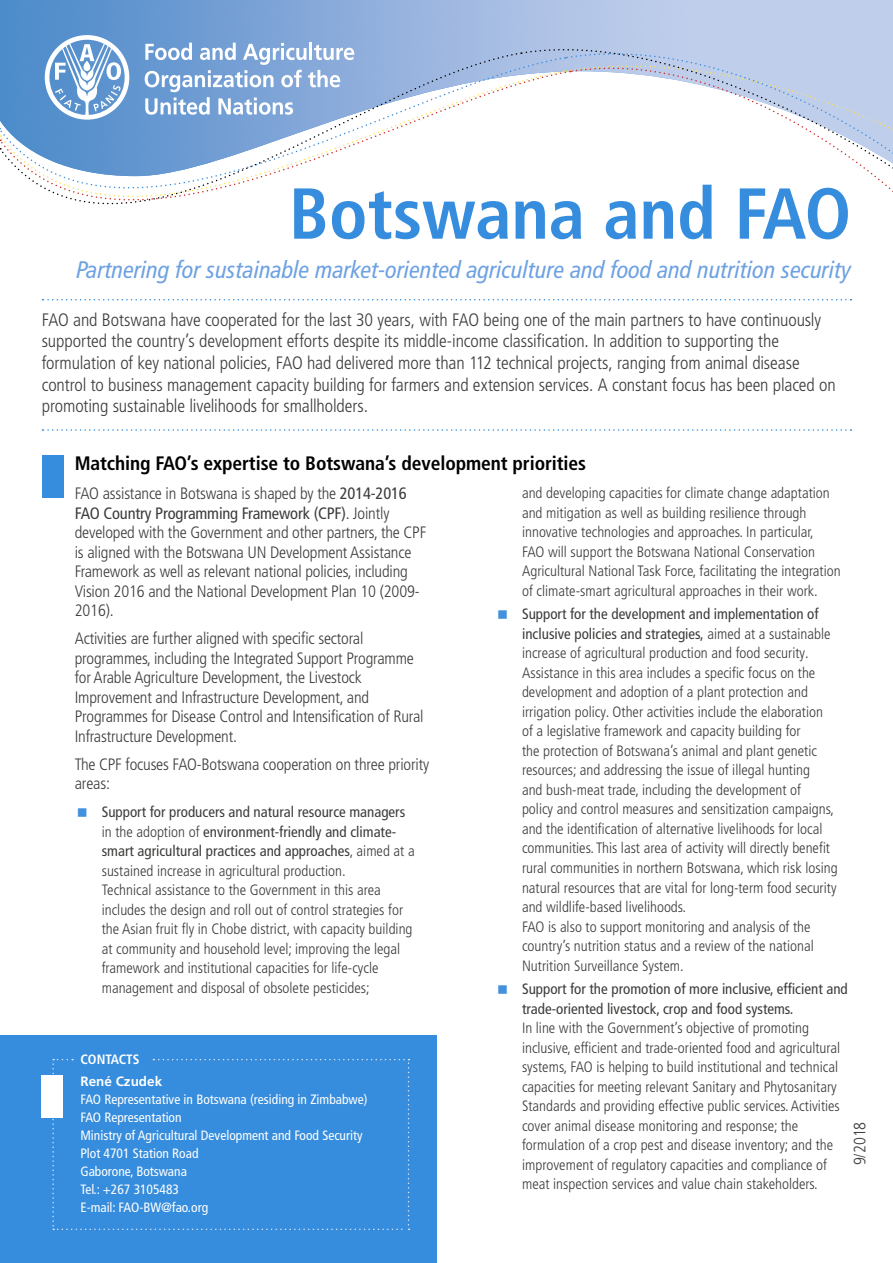
<style>
.page{position:relative;width:893px;height:1263px;background:#fff}
.page>*{position:absolute;margin:0;border:0;box-sizing:border-box;transform-origin:0 0}
.t1{font:700 condensed 72px "Frutiger LT Pro";color:#368ddd}
.t2{font:italic condensed 24px "Frutiger LT Pro";color:#6da1e2}
.t3{font:700 condensed 19.5px "Frutiger LT Pro";letter-spacing:-.005em;color:#000}
.t4{font:300 condensed 18px/21.6px "Frutiger LT Pro";letter-spacing:-.005em;color:#3c3c3b}
.t5{font:300 condensed 16.5px/19.5px "Frutiger LT Pro";letter-spacing:-.01em;color:#3c3c3b}
.t6{font:300 condensed 15px/19.5px "Frutiger LT Pro";color:#3c3c3b}
.t7{font:condensed 15px/19.5px "Frutiger LT Pro";color:#3c3c3b}
.t8{font:condensed 13.5px/18px "Frutiger LT Pro";color:#fff}
.t9{font:700 13.5px "Frutiger LT Pro";color:#fff}
.t10{font:700 condensed 13.5px "Frutiger LT Pro";color:#fff}
.s1{font-weight:400}
</style>
<div class="page">
<img style="left:0;top:0;width:893px;height:164px">
<svg style="left:145px;top:43px;width:209px;height:9px"></svg>
<svg style="left:45px;top:35px;width:84px;height:17px"></svg>
<svg style="left:520px;top:299px;width:331px;height:1px"></svg>
<svg style="left:43px;top:429px;width:808px;height:2px"></svg>
<div style="left:0;top:1035px;width:437px;height:228px;background:#368ddd"></div>
<svg style="left:52px;top:1059px;width:358px;height:171px"></svg>
<div style="left:42px;top:1075px;width:21px;height:43px;background:#fff"></div>
<svg style="left:521px;top:29px;width:370px;height:135px;background:#b6c7e7"></svg>
<svg style="left:0;top:52px;width:518px;height:249px"></svg>
<svg style="left:570px;top:154px;width:322px;height:35px"></svg>
<svg style="left:0;top:71px;width:567px;height:223px"></svg>
<svg style="left:0;top:57px;width:562px;height:225px"></svg>
<svg style="left:563px;top:34px;width:330px;height:120px"></svg>
<div style="left:42px;top:455px;width:21px;height:42px;background:#368ddd"></div>
<h1 class="t1" style="left:289px;top:171px;width:564px">Botswana and FAO</h1>
<h2 class="t2" style="left:76px;top:255px;width:776px">Partnering for sustainable market-oriented agriculture and food and nutrition security</h2>
<p class="t4" style="left:42px;top:309px;width:795px">FAO and Botswana have cooperated for the last 30 years, with FAO being one of the main partners to have continuously supported the country’s development efforts despite its middle-income classification. In addition to supporting the formulation of key national policies, FAO had delivered more than 112 technical projects, ranging from animal disease control to business management capacity building for farmers and extension services. A constant focus has been placed on promoting sustainable livelihoods for smallholders.</p>
<h3 class="t3" style="left:75px;top:451px;width:513px">Matching FAO’s expertise to Botswana’s development priorities</h3>
<p class="t5" style="left:75px;top:484px;width:353px">FAO assistance in Botswana is shaped by the <span class="s1">2014-2016<br>FAO Country Programming Framework (CPF)</span>. Jointly developed with the Government and other partners, the CPF is aligned with the Botswana UN Development Assistance Framework as well as relevant national policies, including Vision 2016 and the National Development Plan 10 (2009- 2016).</p>
<p class="t5" style="left:75px;top:629px;width:350px">Activities are further aligned with specific sectoral programmes, including the Integrated Support Programme for Arable Agriculture Development, the Livestock Improvement and Infrastructure Development, and Programmes for Disease Control and Intensification of Rural Infrastructure Development.</p>
<p class="t5" style="left:75px;top:755px;width:356px">The CPF focuses FAO-Botswana cooperation on three priority areas:</p>
<p class="t6" style="left:102px;top:803px;width:314px"><span class="s1">Support for producers and natural resource managers </span>in the adoption of <span class="s1">environment-friendly and climate&shy;smart agricultural practices and approaches</span>, aimed at a sustained increase in agricultural production.<br>Technical assistance to the Government in this area includes the design and roll out of control strategies for the Asian fruit fly in Chobe district, with capacity building at community and household level; improving the legal framework and institutional capacities for life-cycle management and disposal of obsolete pesticides;</p>
<p class="t10" style="left:80px;top:1051px;width:61px">CONTACTS</p>
<p class="t9" style="left:80px;top:1073px;width:83px">René Czudek</p>
<p class="t8" style="left:80px;top:1090px;width:289px">FAO Representative in Botswana (residing in Zimbabwe)<br>FAO Representation<br>Ministry of Agricultural Development and Food Security<br>Plot 4701 Station Road<br>Gaborone, Botswana<br>Tel.: +267 3105483<br>E-mail: FAO-BW@fao.org</p>
<p class="t6" style="left:522px;top:483px;width:320px">and developing capacities for climate change adaptation and mitigation as well as building resilience through innovative technologies and approaches. In particular,<br>FAO will support the Botswana National Conservation Agricultural National Task Force, facilitating the integration of climate-smart agricultural approaches in their work.</p>
<p class="t6" style="left:522px;top:605px;width:317px"><span class="s1">Support for the development and implementation of inclusive policies and strategies,</span> aimed at a sustainable increase of agricultural production and food security.<br>Assistance in this area includes a specific focus on the development and adoption of a plant protection and irrigation policy. Other activities include the elaboration<br>of a legislative framework and capacity building for<br>the protection of Botswana’s animal and plant genetic resources; and addressing the issue of illegal hunting<br>and bush-meat trade, including the development of<br>policy and control measures and sensitization campaigns, and the identification of alternative livelihoods for local communities. This last area of activity will directly benefit rural communities in northern Botswana, which risk losing natural resources that are vital for long-term food security and wildlife-based livelihoods.<br>FAO is also to support monitoring and analysis of the country’s nutrition status and a review of the national Nutrition Surveillance System.</p>
<p class="t7" style="left:522px;top:979px;width:327px">Support for the promotion of more inclusive, efficient and trade-oriented livestock, crop and food systems.</p>
<p class="t6" style="left:522px;top:1018px;width:320px">In line with the Government’s objective of promoting inclusive, efficient and trade-oriented food and agricultural systems, FAO is helping to build institutional and technical capacities for meeting relevant Sanitary and Phytosanitary Standards and providing effective public services. Activities cover animal disease monitoring and response; the formulation of a crop pest and disease inventory; and the improvement of regulatory capacities and compliance of meat inspection services and value chain stakeholders.</p>
<p class="t5" style="left:850px;top:1165px;width:45px;rotate:-90deg">9/2018</p>
</div>
